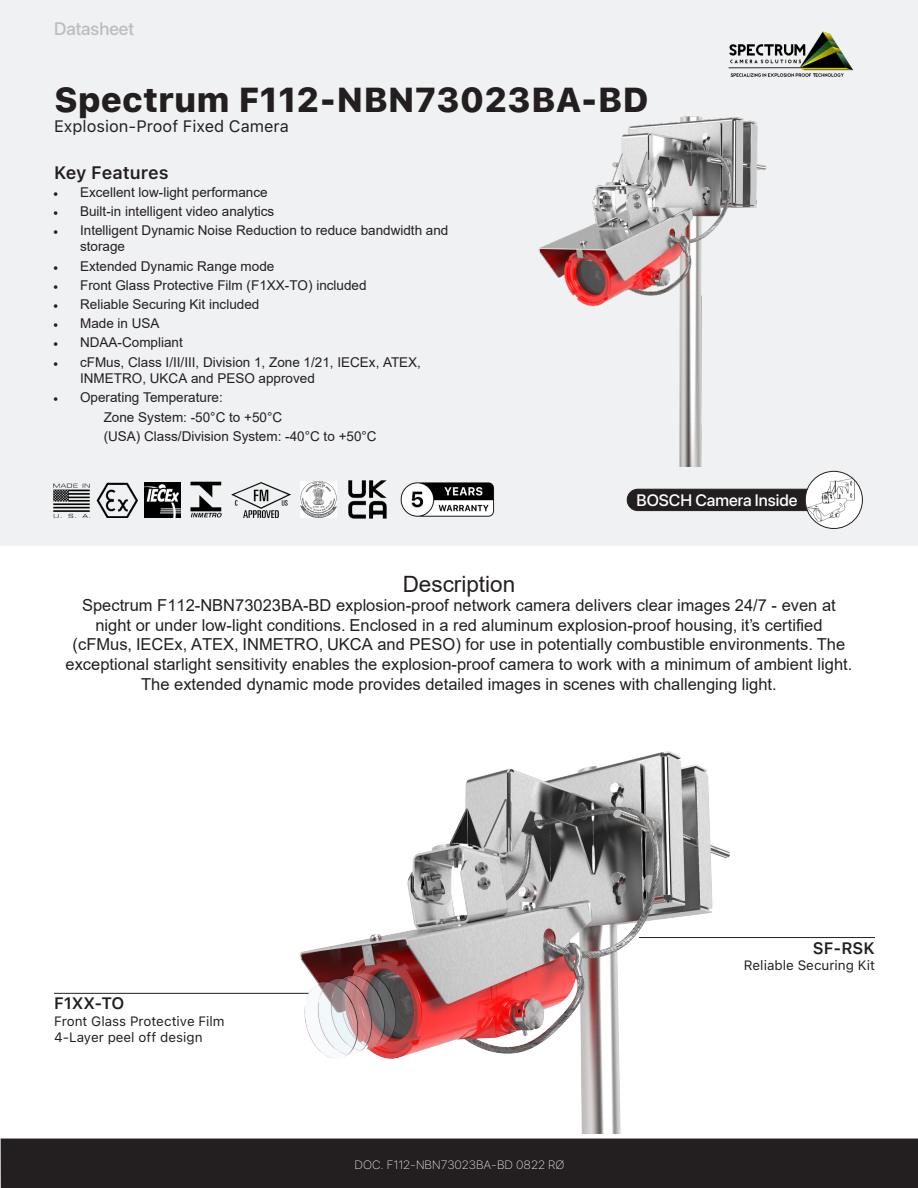
<style>
.page{position:relative;width:918px;height:1188px;background:#fff}
.page>*{position:absolute;margin:0;border:0;box-sizing:border-box;transform-origin:0 0}
.t1{font:800 34.5px "SF Pro Text";color:#231f20}
.t2{font:22.5px "Arial";color:#231f20}
.t3{font:600 18px "SF Pro Text";color:#231f20}
.t4{font:18px "SF Pro";color:#bcbdc0}
.t5{font:16.5px/19.8px "Arial";color:#231f20;text-align:center}
.t6{font:16.5px "SF Pro Text";color:#231f20}
.t7{font:500 16.5px "SF Pro Display";color:#fff}
.t8{font:600 16.5px "SF Pro Text";color:#231f20}
.t9{font:13.5px/16.2px "Arial";color:#231f20}
.t10{font:13.5px "SF Pro Text";color:#231f20}
.t11{font:100 12px "SF Pro Text";color:#fff}
.s1{font-family:"Minion Pro"}
</style>
<div class="page">
<div style="left:0;top:0;width:918px;height:545px;background:#f0f1f2"></div>
<img style="left:728px;top:31px;width:125px;height:46px">
<img style="left:53px;top:483px;width:37px;height:35px">
<img style="left:96px;top:483px;width:42px;height:35px">
<img style="left:145px;top:483px;width:35px;height:35px">
<img style="left:232px;top:483px;width:58px;height:35px">
<img style="left:190px;top:482px;width:32px;height:35px">
<div style="left:627px;top:489px;width:206px;height:22px;background:#231f20;border-radius:11px"></div>
<div style="left:627px;top:489px;width:207px;height:22px;border:1px solid #231f20;border-radius:11px"></div>
<img style="left:805px;top:472px;width:56px;height:56px">
<div style="left:805px;top:471px;width:58px;height:58px;border:1px solid #231f20;border-radius:50%"></div>
<img style="left:538px;top:116px;width:229px;height:350px">
<img style="left:248px;top:751px;width:482px;height:383px">
<hr style="left:54px;top:993px;width:255px;height:1px;background:#231f20">
<hr style="left:639px;top:937px;width:236px;height:1px;background:#231f20">
<img style="left:348px;top:480px;width:39px;height:39px">
<div style="left:1px;top:1139px;width:917px;height:49px;background:#231f20"></div>
<img style="left:400px;top:482px;width:95px;height:35px">
<img style="left:300px;top:481px;width:37px;height:37px">
<p class="t4" style="left:54px;top:18px;width:82px">Datasheet</p>
<p class="t1" style="left:54px;top:80px;width:596px">Spectrum F112-NBN73023BA-BD</p>
<p class="t6" style="left:54px;top:117px;width:237px">Explosion-Proof Fixed Camera</p>
<p class="t3" style="left:54px;top:163px;width:116px">Key Features</p>
<p class="t9" style="left:53px;top:184px;width:216px"><span class="s1">•</span> Excellent low-light performance</p>
<p class="t9" style="left:53px;top:203px;width:223px"><span class="s1">•</span> Built-in intelligent video analytics</p>
<p class="t9" style="left:80px;top:222px;width:370px;text-indent:-27px"><span class="s1">•</span> Intelligent Dynamic Noise Reduction to reduce bandwidth and storage</p>
<p class="t9" style="left:53px;top:258px;width:223px"><span class="s1">•</span> Extended Dynamic Range mode</p>
<p class="t9" style="left:53px;top:277px;width:315px"><span class="s1">•</span> Front Glass Protective Film (F1XX-TO) included</p>
<p class="t9" style="left:53px;top:296px;width:208px"><span class="s1">•</span> Reliable Securing Kit included</p>
<p class="t9" style="left:53px;top:315px;width:108px"><span class="s1">•</span> Made in USA</p>
<p class="t9" style="left:53px;top:335px;width:131px"><span class="s1">•</span> NDAA-Compliant</p>
<p class="t9" style="left:80px;top:354px;width:342px;text-indent:-27px"><span class="s1">•</span> cFMus, Class I/II/III, Division 1, Zone 1/21, IECEx, ATEX,<br>INMETRO, UKCA and PESO approved</p>
<p class="t9" style="left:53px;top:389px;width:171px"><span class="s1">•</span> Operating Temperature:</p>
<p class="t9" style="left:104px;top:408px;width:274px;line-height:19.2px">Zone System: -50°C to +50°C<br>(USA) Class/Division System: -40°C to +50°C</p>
<p class="t7" style="left:637px;top:490px;width:162px">BOSCH Camera Inside</p>
<p class="t2" style="left:403px;top:568px;width:114px">Description</p>
<p class="t5" style="left:66px;top:595px;width:788px">Spectrum F112-NBN73023BA-BD explosion-proof network camera delivers clear images 24/7 - even at night or under low-light conditions. Enclosed in a red aluminum explosion-proof housing, it’s certified (cFMus, IECEx, ATEX, INMETRO, UKCA and PESO) for use in potentially combustible environments. The exceptional starlight sensitivity enables the explosion-proof camera to work with a minimum of ambient light.<br>The extended dynamic mode provides detailed images in scenes with challenging light.</p>
<p class="t8" style="left:54px;top:994px;width:72px">F1XX-TO</p>
<p class="t10" style="left:54px;top:1013px;width:172px">Front Glass Protective Film</p>
<p class="t10" style="left:54px;top:1029px;width:150px">4-Layer peel off design</p>
<p class="t11" style="left:355px;top:1158px;width:212px">DOC. F112-NBN73023BA-BD 0822 RØ</p>
<p class="t8" style="left:813px;top:938px;width:64px">SF-RSK</p>
<p class="t10" style="left:744px;top:957px;width:132px">Reliable Securing Kit</p>
</div>
